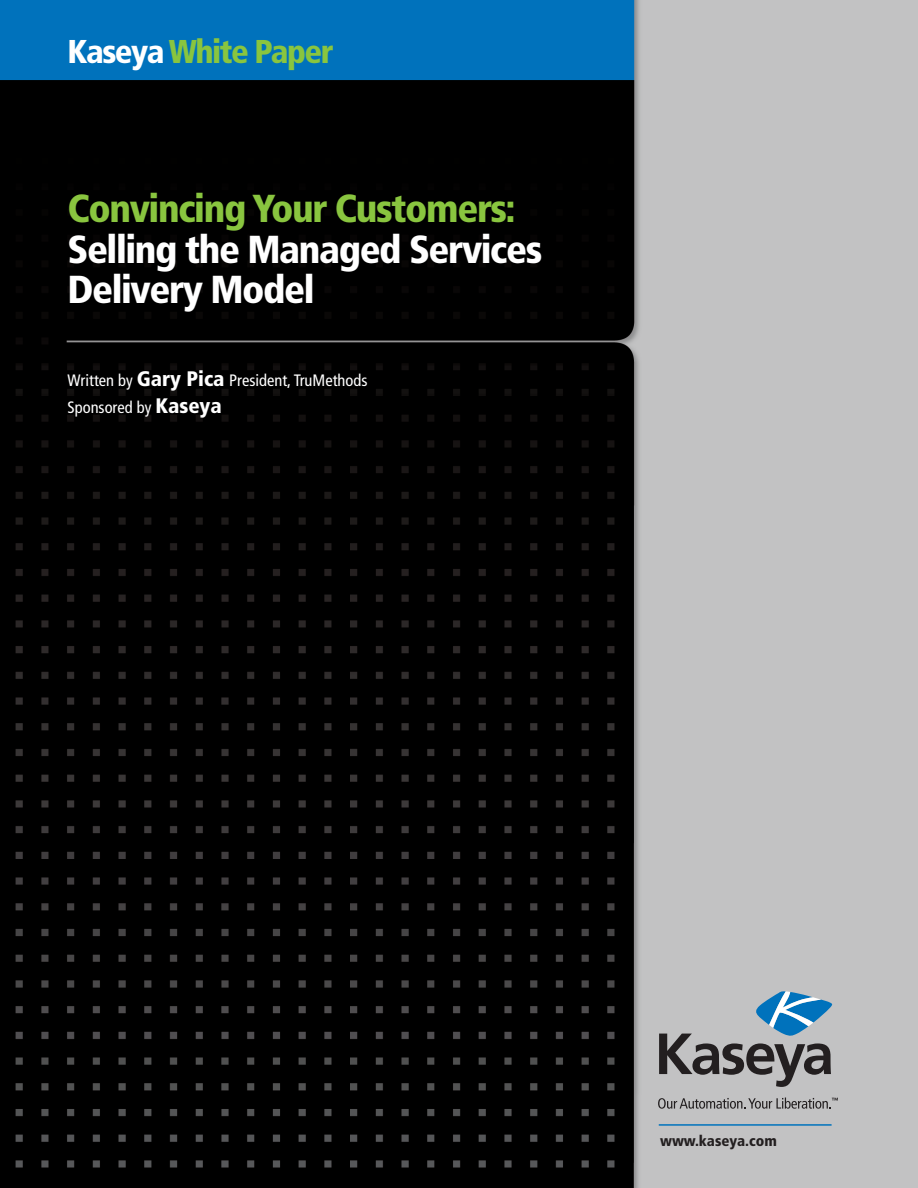
<style>
.page{position:relative;width:918px;height:1188px;background:#fff}
.page>*{position:absolute;margin:0;border:0;box-sizing:border-box;transform-origin:0 0}
.t1{font:900 condensed 39px/40.5px "Frutiger";letter-spacing:-.035em;color:#fff}
.t2{font:900 condensed 39px "Frutiger";letter-spacing:-.035em;color:#89c53f}
.t3{font:900 condensed 33px "Frutiger";letter-spacing:-.045em;color:#89c53f}
.t4{font:condensed 16.5px/27px "Frutiger";color:#fff}
.t5{font:900 condensed 15px "Frutiger";color:#231f20}
.s1{color:#fff}
.s2{font-weight:900;font-size:21px}
</style>
<div class="page">
<img style="left:0;top:0;width:918px;height:1188px">
<hr style="left:659px;top:1124px;width:173px;height:2px;background:#0072bc">
<svg style="left:659px;top:991px;width:173px;height:96px;background:#919ba3"></svg>
<svg style="left:658px;top:1098px;width:180px;height:11px;background:#959495"></svg>
<h2 class="t3" style="left:68px;top:38px;width:268px"><span class="s1">Kaseya</span> White Paper</h2>
<h1 class="t2" style="left:68px;top:193px;width:450px">Convincing Your Customers:</h1>
<h1 class="t1" style="left:67px;top:232px;width:476px">Selling the Managed Services<br>Delivery Model</h1>
<p class="t4" style="left:67px;top:368px;width:302px">Written by <span class="s2">Gary Pica</span> President, TruMethods<br>Sponsored by <span class="s2">Kaseya</span></p>
<p class="t5" style="left:660px;top:1134px;width:118px">www.kaseya.com</p>
</div>
